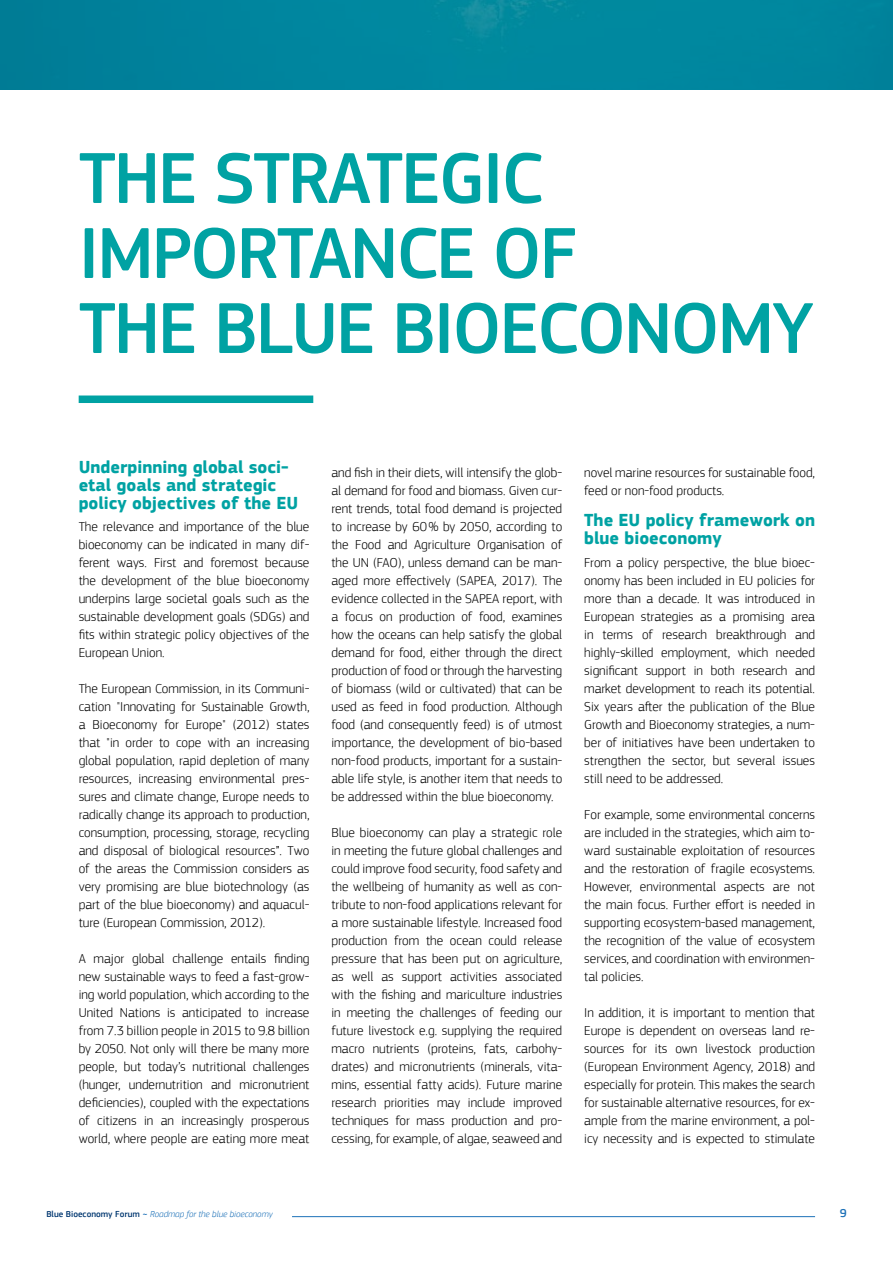
<style>
.page{position:relative;width:893px;height:1263px;background:#fff}
.page>*{position:absolute;margin:0;border:0;box-sizing:border-box;transform-origin:0 0}
.t1{font:500 75px/75px "PF Square Sans Pro";letter-spacing:-.03em;color:#00a2a3}
.t2{font:700 18px/18px "PF Square Sans Pro";color:#00a2a3}
.t3{font:300 13.5px/18px "PF Square Sans Pro";color:#000;text-align:justify}
.t4{font:500 12px "PF Square Sans Pro";color:#1d71b8}
.t5{font:italic 300 9px "PF Square Sans Pro";color:#1d71b8}
.s1{font-weight:500;font-style:normal;color:#003770}
.s2{font-weight:500;font-style:normal}
</style>
<div class="page">
<div style="left:0;top:0;width:893px;height:89px;background:#00869e"></div>
<div style="left:79px;top:395px;width:234px;height:8px;background:#00a2a3"></div>
<hr style="left:292px;top:1216px;width:523px;height:1px;background:#1d71b8">
<h1 class="t1" style="left:79px;top:142px;width:737px">THE STRATEGIC<br>IMPORTANCE OF<br>THE BLUE BIOECONOMY</h1>
<h2 class="t2" style="left:79px;top:458px;width:221px">Underpinning global soci&shy;etal goals and strategic policy objectives of the EU</h2>
<p class="t3" style="left:79px;top:517px;width:232px">The relevance and importance of the blue bioeconomy can be indicated in many dif&shy;ferent ways. First and foremost because the development of the blue bioeconomy underpins large societal goals such as the sustainable development goals (SDGs) and fits within strategic policy objectives of the European Union.</p>
<p class="t3" style="left:79px;top:679px;width:232px">The European Commission, in its Communi&shy;cation "Innovating for Sustainable Growth, a Bioeconomy for Europe" (2012) states that "in order to cope with an increasing global population, rapid depletion of many resources, increasing environmental pres&shy;sures and climate change, Europe needs to radically change its approach to production, consumption, processing, storage, recycling and disposal of biological resources”. Two of the areas the Commission considers as very promising are blue biotechnology (as part of the blue bioeconomy) and aquacul&shy;ture (European Commission, 2012).</p>
<p class="t3" style="left:79px;top:949px;width:232px">A major global challenge entails finding new sustainable ways to feed a fast-grow&shy;ing world population, which according to the United Nations is anticipated to increase from 7.3 billion people in 2015 to 9.8 billion by 2050. Not only will there be many more people, but today’s nutritional challenges (hunger, undernutrition and micronutrient deficiencies), coupled with the expectations of citizens in an increasingly prosperous world, where people are eating more meat</p>
<p class="t3" style="left:331px;top:463px;width:232px">and fish in their diets, will intensify the glob&shy;al demand for food and biomass. Given cur&shy;rent trends, total food demand is projected to increase by 60 % by 2050, according to the Food and Agriculture Organisation of the UN (FAO), unless demand can be man&shy;aged more effectively (SAPEA, 2017). The evidence collected in the SAPEA report, with a focus on production of food, examines how the oceans can help satisfy the global demand for food, either through the direct production of food or through the harvesting of biomass (wild or cultivated) that can be used as feed in food production. Although food (and consequently feed) is of utmost importance, the development of bio-based non-food products, important for a sustain&shy;able life style, is another item that needs to be addressed within the blue bioeconomy.</p>
<p class="t3" style="left:331px;top:823px;width:232px">Blue bioeconomy can play a strategic role in meeting the future global challenges and could improve food security, food safety and the wellbeing of humanity as well as con&shy;tribute to non-food applications relevant for a more sustainable lifestyle. Increased food production from the ocean could release pressure that has been put on agriculture, as well as support activities associated with the fishing and mariculture industries in meeting the challenges of feeding our future livestock e.g. supplying the required macro nutrients (proteins, fats, carbohy&shy;drates) and micronutrients (minerals, vita&shy;mins, essential fatty acids). Future marine research priorities may include improved techniques for mass production and pro&shy;cessing, for example, of algae, seaweed and</p>
<p class="t3" style="left:584px;top:463px;width:232px">novel marine resources for sustainable food, feed or non-food products.</p>
<h2 class="t2" style="left:584px;top:511px;width:232px">The EU policy framework on blue bioeconomy</h2>
<p class="t3" style="left:584px;top:553px;width:232px">From a policy perspective, the blue bioec&shy;onomy has been included in EU policies for more than a decade. It was introduced in European strategies as a promising area in terms of research breakthrough and highly-skilled employment, which needed significant support in both research and market development to reach its potential.<br>Six years after the publication of the Blue Growth and Bioeconomy strategies, a num&shy;ber of initiatives have been undertaken to strengthen the sector, but several issues still need to be addressed.</p>
<p class="t3" style="left:584px;top:805px;width:232px">For example, some environmental concerns are included in the strategies, which aim to&shy;ward sustainable exploitation of resources and the restoration of fragile ecosystems.<br>However, environmental aspects are not the main focus. Further effort is needed in supporting ecosystem-based management, the recognition of the value of ecosystem services, and coordination with environmen&shy;tal policies.</p>
<p class="t3" style="left:584px;top:1003px;width:232px">In addition, it is important to mention that Europe is dependent on overseas land re&shy;sources for its own livestock production (European Environment Agency, 2018) and especially for protein. This makes the search for sustainable alternative resources, for ex&shy;ample from the marine environment, a pol&shy;icy necessity and is expected to stimulate</p>
<p class="t5" style="left:46px;top:1208px;width:228px"><span class="s1">Blue Bioeconomy Forum</span> <span class="s2">~</span> Roadmap for the blue bioeconomy</p>
<p class="t4" style="left:840px;top:1206px;width:8px">9</p>
</div>
